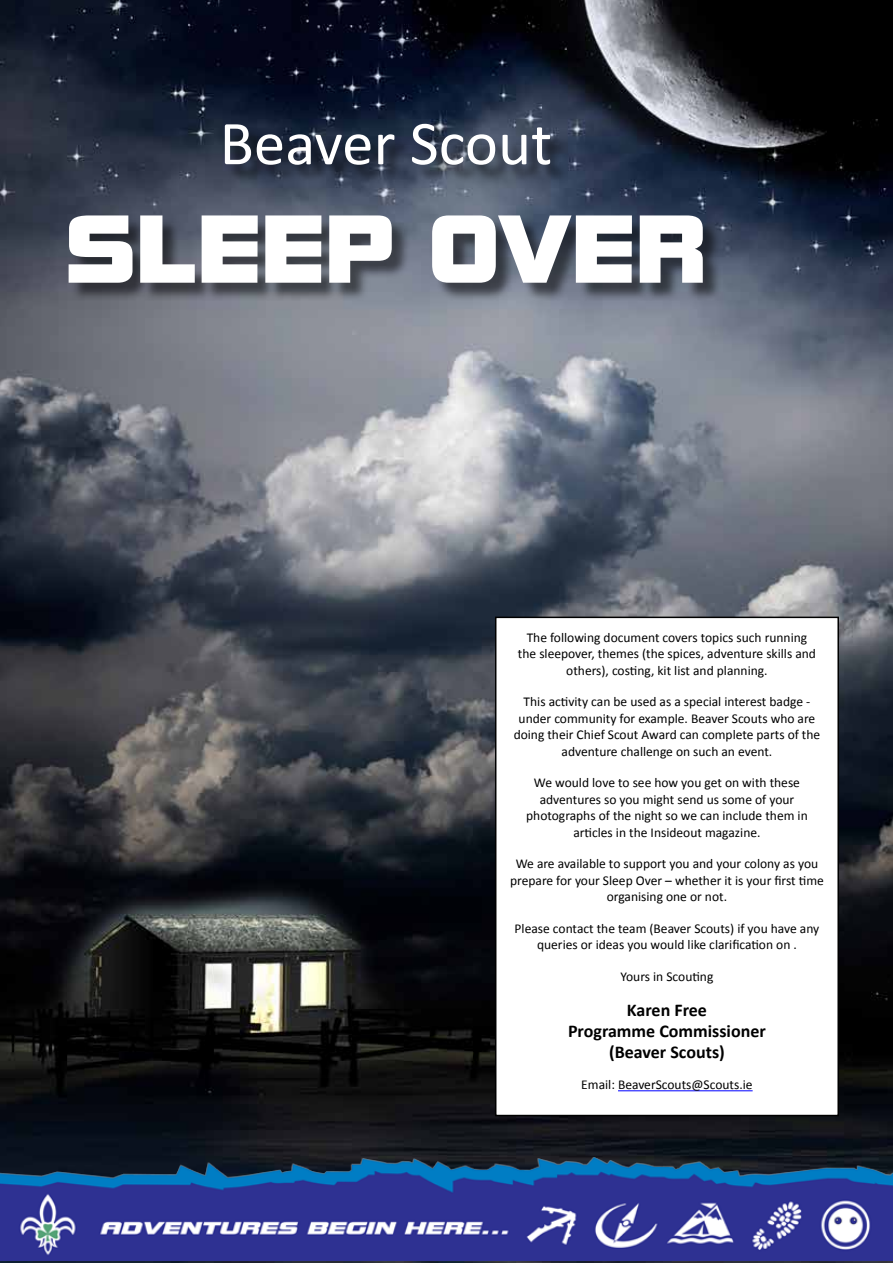
<style>
.page{position:relative;width:893px;height:1263px;background:#fff}
.page>*{position:absolute;margin:0;border:0;box-sizing:border-box;transform-origin:0 0}
.t1{font:90px "Bolt Bold IT Cby BT";color:#fff}
.t2{font:63px "Calibri";color:#fff}
.t3{font:700 18px/20.7px "Calibri";color:#000;text-align:center}
.t4{font:13.5px/16.5px "Calibri";color:#000;text-align:center}
</style>
<div class="page">
<img style="left:0;top:0;width:893px;height:1263px">
<div style="left:496px;top:617px;width:342px;height:498px;background:#fff"></div>
<div style="left:495px;top:617px;width:344px;height:499px;border:2px solid #000"></div>
<div style="left:71px;top:126px;width:651px;height:175px;background:#000;opacity:.52"></div>
<hr style="left:618px;top:1090px;width:135px;height:1px;background:#00f">
<img style="left:0;top:1157px;width:893px;height:104px">
<h2 class="t2" style="left:220px;top:103px;width:334px">Beaver Scout</h2>
<h1 class="t1" style="left:65px;top:200px;width:643px">SLEEP OVER</h1>
<p class="t4" style="left:518px;top:629px;width:300px">The following document covers topics such running the sleepover, themes (the spices, adventure skills and others), costing, kit list and planning.</p>
<p class="t4" style="left:514px;top:693px;width:308px">This activity can be used as a special interest badge - under community for example. Beaver Scouts who are doing their Chief Scout Award can complete parts of the adventure challenge on such an event.</p>
<p class="t4" style="left:526px;top:774px;width:283px">We would love to see how you get on with these adventures so you might send us some of your photographs of the night so we can include them in articles in the Insideout magazine.</p>
<p class="t4" style="left:510px;top:855px;width:315px">We are available to support you and your colony as you prepare for your Sleep Over – whether it is your first time organising one or not.</p>
<p class="t4" style="left:515px;top:920px;width:306px">Please contact the team (Beaver Scouts) if you have any queries or ideas you would like clarification on .</p>
<p class="t4" style="left:621px;top:968px;width:94px">Yours in Scouting</p>
<h3 class="t3" style="left:568px;top:1000px;width:199px">Karen Free<br>Programme Commissioner (Beaver Scouts)</h3>
<p class="t4" style="left:581px;top:1076px;width:173px">Email: BeaverScouts@Scouts.ie</p>
</div>
